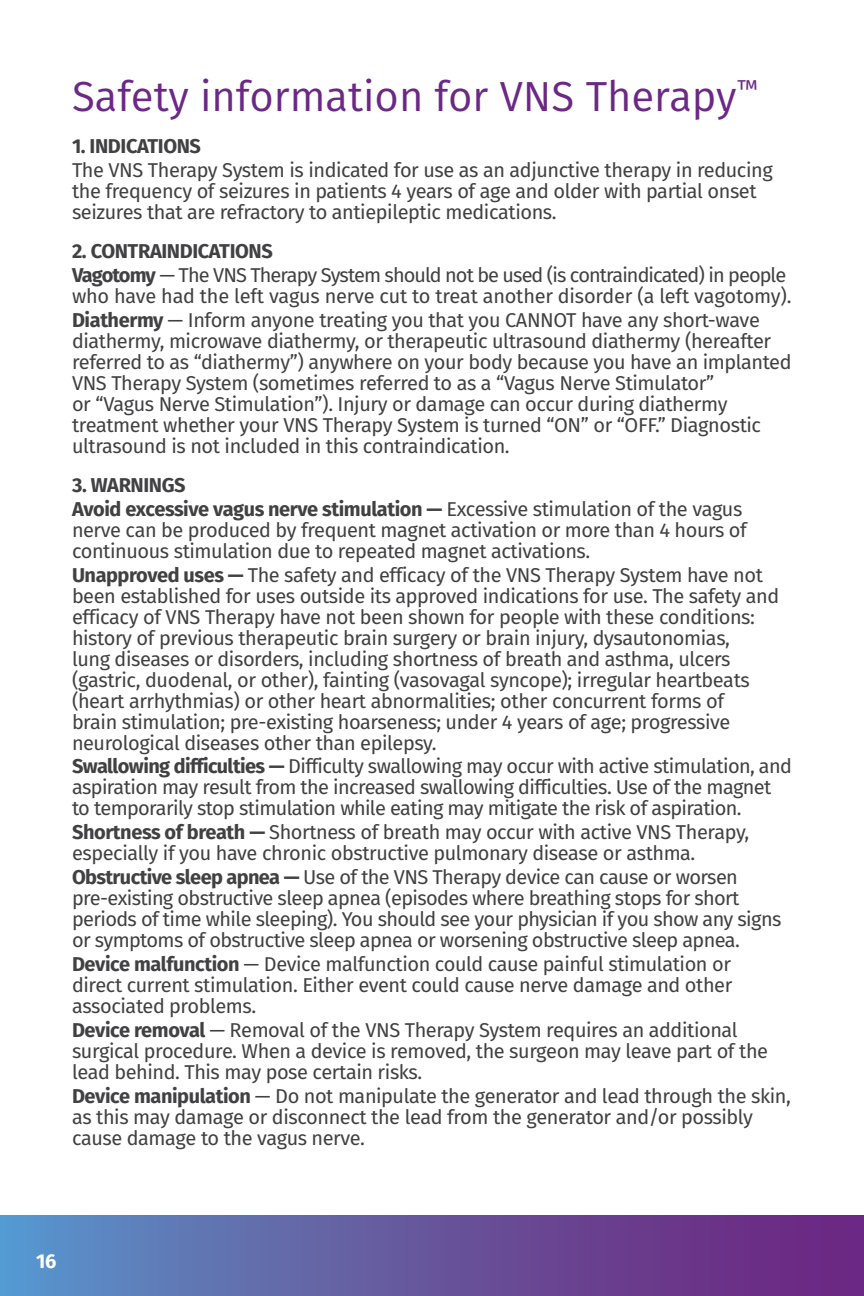
<style>
.page{position:relative;width:864px;height:1296px;background:#fff}
.page>*{position:absolute;margin:0;border:0;box-sizing:border-box;transform-origin:0 0}
.t1{font:42px "Fira Sans";color:#6b2884}
.t2{font:20px/21px "Fira Sans";letter-spacing:-.02em;color:#414042}
.t3{font:700 20px/23.8px "Fira Sans";letter-spacing:-.02em;color:#414042}
.t4{font:20px/23.8px "Fira Sans";letter-spacing:-.045em;color:#414042}
.t5{font:700 20px "Fira Sans";color:#fff}
.s1{font-weight:700}
.s2{font-weight:400}
</style>
<div class="page">
<div style="left:0;top:1215px;width:864px;height:81px;background:linear-gradient(to right,#5b92c7,#6f1e79)"></div>
<h1 class="t1" style="left:72px;top:65px;width:688px">Safety information for VNS Therapy<sup>™</sup></h1>
<p class="t3" style="left:72px;top:133px;width:131px">1. INDICATIONS</p>
<p class="t2" style="left:72px;top:159px;width:702px">The VNS Therapy System is indicated for use as an adjunctive therapy in reducing the frequency of seizures in patients 4 years of age and older with partial onset seizures that are refractory to antiepileptic medications.</p>
<p class="t4" style="left:72px;top:239px;width:716px"><span class="s1">2. CONTRAINDICATIONS<br>Vagotomy</span> — The VNS Therapy System should not be used (is contraindicated) in people</p>
<p class="t2" style="left:72px;top:283px;width:721px;line-height:23.8px">who have had the left vagus nerve cut to treat another disorder (a left vagotomy).<br><span class="s1">Diathermy</span> — Inform anyone treating you that you CANNOT have any short-wave</p>
<p class="t2" style="left:72px;top:330px;width:721px">diathermy, microwave diathermy, or therapeutic ultrasound diathermy (hereafter referred to as “diathermy”) anywhere on your body because you have an implanted VNS Therapy System (sometimes referred to as a “Vagus Nerve Stimulator”<br>or “Vagus Nerve Stimulation”). Injury or damage can occur during diathermy treatment whether your VNS Therapy System is turned “ON” or “OFF.” Diagnostic ultrasound is not included in this contraindication.</p>
<p class="t3" style="left:72px;top:472px;width:672px">3. WARNINGS<br>Avoid excessive vagus nerve stimulation — <span class="s2">Excessive stimulation of the vagus</span></p>
<p class="t2" style="left:72px;top:519px;width:676px">nerve can be produced by frequent magnet activation or more than 4 hours of continuous stimulation due to repeated magnet activations.</p>
<p class="t2" style="left:72px;top:564px;width:709px"><span class="s1">Unapproved uses —</span> The safety and efficacy of the VNS Therapy System have not been established for uses outside its approved indications for use. The safety and efficacy of VNS Therapy have not been shown for people with these conditions: history of previous therapeutic brain surgery or brain injury, dysautonomias,<br>lung diseases or disorders, including shortness of breath and asthma, ulcers (gastric, duodenal, or other), fainting (vasovagal syncope); irregular heartbeats (heart arrhythmias) or other heart abnormalities; other concurrent forms of<br>brain stimulation; pre-existing hoarseness; under 4 years of age; progressive neurological diseases other than epilepsy.</p>
<p class="t2" style="left:72px;top:755px;width:721px"><span class="s1">Swallowing difficulties —</span> Difficulty swallowing may occur with active stimulation, and aspiration may result from the increased swallowing difficulties. Use of the magnet to temporarily stop stimulation while eating may mitigate the risk of aspiration.</p>
<p class="t2" style="left:72px;top:821px;width:679px"><span class="s1">Shortness of breath —</span> Shortness of breath may occur with active VNS Therapy, especially if you have chronic obstructive pulmonary disease or asthma.</p>
<p class="t2" style="left:72px;top:866px;width:711px"><span class="s1">Obstructive sleep apnea —</span> Use of the VNS Therapy device can cause or worsen pre-existing obstructive sleep apnea (episodes where breathing stops for short periods of time while sleeping). You should see your physician if you show any signs or symptoms of obstructive sleep apnea or worsening obstructive sleep apnea.</p>
<p class="t2" style="left:72px;top:953px;width:662px;text-align:justify"><span class="s1">Device malfunction</span> — Device malfunction could cause painful stimulation or direct current stimulation. Either event could cause nerve damage and other associated problems.</p>
<p class="t2" style="left:72px;top:1019px;width:698px"><span class="s1">Device removal</span> — Removal of the VNS Therapy System requires an additional surgical procedure. When a device is removed, the surgeon may leave part of the lead behind. This may pose certain risks.</p>
<p class="t2" style="left:72px;top:1085px;width:720px"><span class="s1">Device manipulation</span> — Do not manipulate the generator and lead through the skin, as this may damage or disconnect the lead from the generator and/or possibly cause damage to the vagus nerve.</p>
<p class="t5" style="left:36px;top:1244px;width:22px">16</p>
</div>
